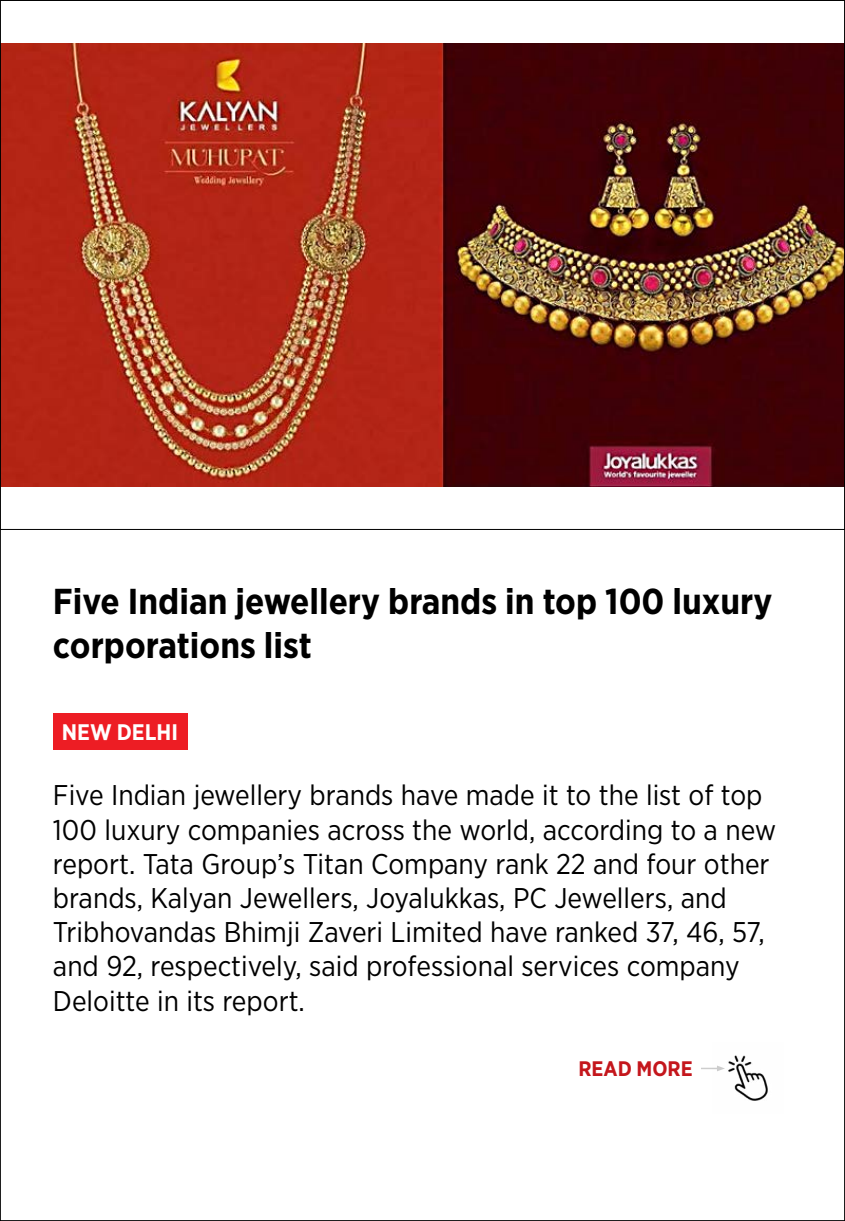
<style>
.page{position:relative;width:845px;height:1221px;background:#fff}
.page>*{position:absolute;margin:0;border:0;box-sizing:border-box;transform-origin:0 0}
.t1{font:700 36px/43.2px "Gotham Narrow";color:#000}
.t2{font:28.5px/34.2px "Gotham Narrow";color:#000}
.t3{font:700 22.5px "Gotham Narrow";color:#fff}
.t4{font:700 21px "Gotham Narrow";color:#c4161c}
</style>
<div class="page">
<img style="left:2px;top:44px;width:840px;height:442px">
<img style="left:724px;top:1055px;width:44px;height:46px">
<svg style="left:701px;top:1065px;width:23px;height:6px"></svg>
<div style="left:53px;top:713px;width:134px;height:36px;background:#ed1d24"></div>
<p class="t1" style="left:53px;top:580px;width:720px">Five Indian jewellery brands in top 100 luxury corporations list</p>
<p class="t3" style="left:62px;top:717px;width:118px">NEW DELHI</p>
<p class="t2" style="left:53px;top:777px;width:724px">Five Indian jewellery brands have made it to the list of top 100 luxury companies across the world, according to a new report. Tata Group’s Titan Company rank 22 and four other brands, Kalyan Jewellers, Joyalukkas, PC Jewellers, and Tribhovandas Bhimji Zaveri Limited have ranked 37, 46, 57, and 92, respectively, said professional services company Deloitte in its report.</p>
<p class="t4" style="left:578px;top:1055px;width:116px">READ MORE</p>
</div>
